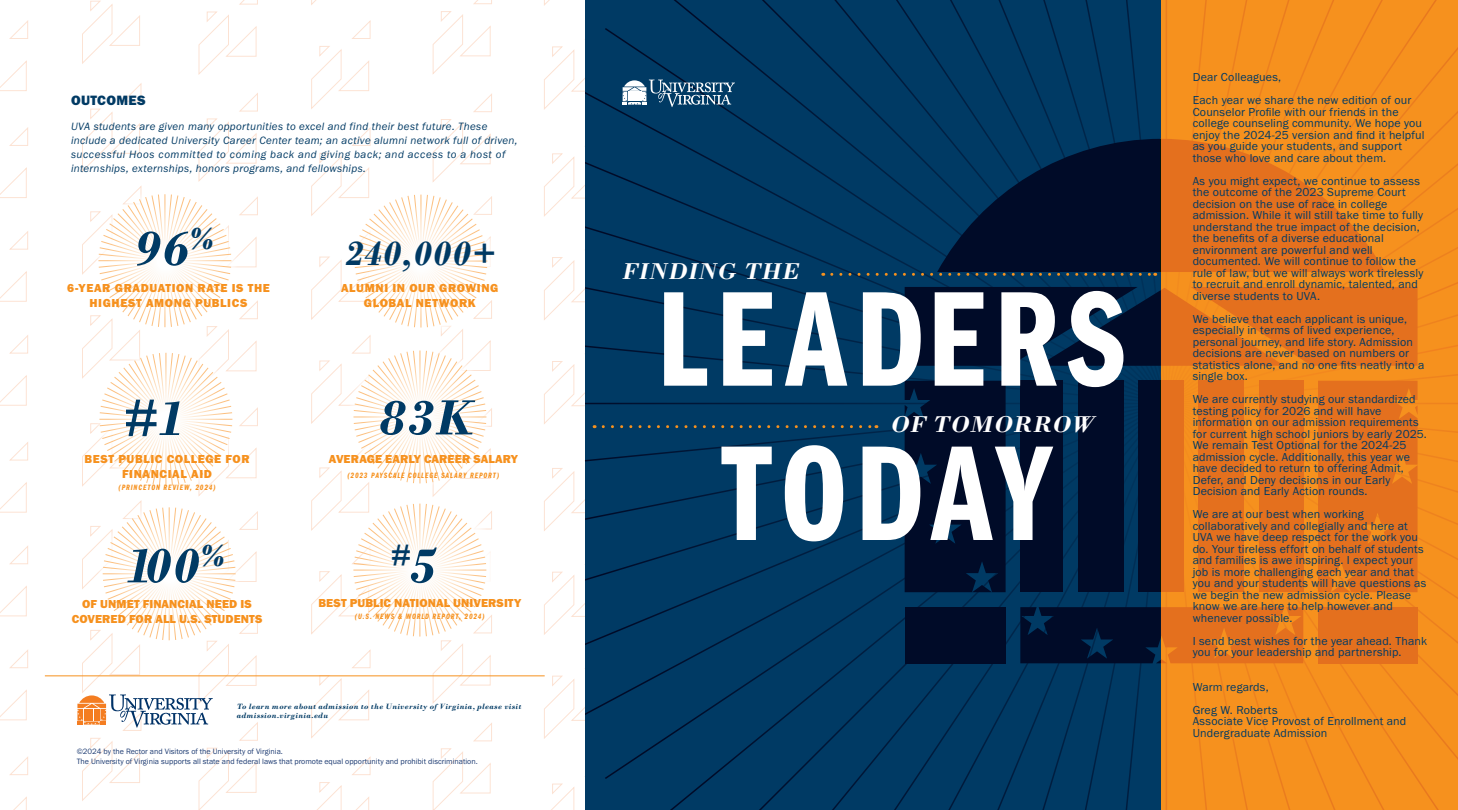
<style>
.page{position:relative;width:1458px;height:810px;background:#fff}
.page>*{position:absolute;margin:0;border:0;box-sizing:border-box;transform-origin:0 0}
.FRANKLIN_HEAVY_SMALL{font:140px "Franklin Gothic URW Com Dem";letter-spacing:.065em;color:#fff}
.FRANKLIN_HEAVY_BIG{font:italic 700 52px "Bodoni";letter-spacing:.05em;color:#003a64}
.FRANKLIN_HEAVY_BIG-2{font:italic 700 36px "Bodoni";letter-spacing:.055em;color:#003a64}
.FRANKLIN_HEAVY_BIG-3{font:italic 700 30.3px "Bodoni";color:#003a64}
.FRANKLIN_HEAVY_SMALL-2{font:italic 700 24px "Bodoni";letter-spacing:.03em;color:#fff}
.BODONI{font:14px "Franklin Gothic URW Hea";letter-spacing:.02em;color:#003a64}
.FRANKLIN_BOOK{font:12px/11.5px "Franklin Gothic URW Boo";letter-spacing:.01em;color:#003a64}
.FRANKLIN_DEMI_BIG{font:12px/15px "Franklin Gothic URW Hea";letter-spacing:.055em;color:#f6911e;text-align:center}
.FRANKLIN_DEMI_BIG-2{font:12px "Franklin Gothic URW Hea";letter-spacing:.005em;color:#f6911e}
.FRANKLIN_DEMI_BIG-3{font:12px/15px "Franklin Gothic URW Hea";letter-spacing:.01em;color:#f6911e;text-align:center}
.FRANKLIN_BOOK-2{font:11px/14px "Franklin Gothic URW Boo Ita";letter-spacing:.03em;color:#003a64}
.t1{font:8px "Franklin Gothic URW Boo";color:#1d3b72}
.FRANKLIN_BOOK_SMALL{font:italic 700 8px/9px "Bodoni";letter-spacing:.035em;color:#003a64}
.FRANKLIN_DEMI_BIG-4{font:8px "Franklin Gothic URW Com Dem Ita";letter-spacing:.11em;color:#f6911e}
.s1{font-size:52px}
</style>
<div class="page">
<svg style="left:0;top:60px;width:27px;height:31px"></svg>
<svg style="left:9px;top:20px;width:19px;height:19px"></svg>
<svg style="left:0;top:167px;width:27px;height:31px"></svg>
<svg style="left:9px;top:127px;width:19px;height:19px"></svg>
<svg style="left:239px;top:0;width:19px;height:5px"></svg>
<svg style="left:198px;top:11px;width:59px;height:64px"></svg>
<svg style="left:82px;top:1px;width:58px;height:63px"></svg>
<svg style="left:311px;top:0;width:6px;height:5px"></svg>
<svg style="left:352px;top:20px;width:19px;height:19px"></svg>
<svg style="left:311px;top:46px;width:58px;height:63px"></svg>
<svg style="left:544px;top:0;width:6px;height:6px"></svg>
<svg style="left:544px;top:46px;width:41px;height:64px"></svg>
<svg style="left:544px;top:153px;width:41px;height:64px"></svg>
<svg style="left:473px;top:0;width:19px;height:4px"></svg>
<svg style="left:432px;top:11px;width:59px;height:63px"></svg>
<svg style="left:473px;top:93px;width:19px;height:19px"></svg>
<svg style="left:0;top:271px;width:27px;height:31px"></svg>
<svg style="left:9px;top:231px;width:19px;height:19px"></svg>
<svg style="left:0;top:375px;width:27px;height:31px"></svg>
<svg style="left:9px;top:335px;width:19px;height:19px"></svg>
<svg style="left:0;top:482px;width:27px;height:31px"></svg>
<svg style="left:9px;top:442px;width:19px;height:19px"></svg>
<svg style="left:544px;top:257px;width:41px;height:63px"></svg>
<svg style="left:544px;top:361px;width:41px;height:63px"></svg>
<svg style="left:544px;top:468px;width:41px;height:63px"></svg>
<svg style="left:0;top:586px;width:27px;height:30px"></svg>
<svg style="left:9px;top:546px;width:19px;height:18px"></svg>
<svg style="left:0;top:690px;width:27px;height:30px"></svg>
<svg style="left:9px;top:650px;width:19px;height:18px"></svg>
<svg style="left:13px;top:796px;width:14px;height:14px"></svg>
<svg style="left:9px;top:756px;width:19px;height:19px"></svg>
<svg style="left:352px;top:756px;width:19px;height:19px"></svg>
<svg style="left:317px;top:782px;width:52px;height:28px"></svg>
<svg style="left:544px;top:572px;width:41px;height:63px"></svg>
<svg style="left:544px;top:676px;width:41px;height:63px"></svg>
<svg style="left:432px;top:748px;width:59px;height:62px"></svg>
<svg style="left:551px;top:784px;width:24px;height:26px"></svg>
<div style="left:1161px;top:0;width:297px;height:810px;background:#f6911e"></div>
<div style="left:1161px;top:143px;width:297px;height:521px;background:#f6911e"></div>
<div style="left:1259px;top:381px;width:44px;height:211px;background:#e4701e"></div>
<div style="left:1161px;top:381px;width:23px;height:211px;background:#e4701e"></div>
<div style="left:1199px;top:381px;width:45px;height:211px;background:#e4701e"></div>
<div style="left:1318px;top:607px;width:100px;height:56px;background:#e4701e"></div>
<div style="left:1318px;top:381px;width:100px;height:211px;background:#e4701e"></div>
<div style="left:585px;top:0;width:576px;height:810px;background:#003a64"></div>
<div style="left:585px;top:143px;width:576px;height:521px;background:#003a64"></div>
<div style="left:1020px;top:381px;width:43px;height:211px;background:#000b28"></div>
<div style="left:1078px;top:381px;width:46px;height:211px;background:#000b28"></div>
<div style="left:1138px;top:381px;width:23px;height:211px;background:#000b28"></div>
<svg style="left:905px;top:287px;width:513px;height:79px;background:#734126"></svg>
<svg style="left:905px;top:381px;width:101px;height:211px;background:#000d2b"></svg>
<div style="left:905px;top:607px;width:101px;height:56px;background:#000b28"></div>
<svg style="left:1020px;top:607px;width:283px;height:56px;background:#734126"></svg>
<svg style="left:623px;top:80px;width:112px;height:27px"></svg>
<svg style="left:832px;top:139px;width:553px;height:137px;background:#5f4636"></svg>
<svg style="left:603px;top:425px;width:274px;height:3px"></svg>
<svg style="left:311px;top:119px;width:181px;height:622px"></svg>
<hr style="left:45px;top:675px;width:500px;height:1px;background:#f6911e">
<svg style="left:77px;top:83px;width:181px;height:727px"></svg>
<p class="BODONI" style="left:71px;top:91px;width:76px">OUTCOMES</p>
<p class="FRANKLIN_BOOK-2" style="left:71px;top:119px;width:448px">UVA students are given many opportunities to excel and find their best future. These include a dedicated University Career Center team; an active alumni network full of driven, successful Hoos committed to coming back and giving back; and access to a host of internships, externships, honors programs, and fellowships.</p>
<p class="FRANKLIN_HEAVY_BIG" style="left:134px;top:217px;width:83px">96<sup>%</sup></p>
<p class="FRANKLIN_HEAVY_BIG-2" style="left:344px;top:232px;width:152px">240,000+</p>
<p class="FRANKLIN_DEMI_BIG" style="left:67px;top:280px;width:204px">6-YEAR GRADUATION RATE IS THE<br>HIGHEST AMONG PUBLICS</p>
<p class="FRANKLIN_DEMI_BIG" style="left:341px;top:280px;width:159px">ALUMNI IN OUR GROWING<br>GLOBAL NETWORK</p>
<p class="FRANKLIN_HEAVY_BIG" style="left:122px;top:387px;width:62px">#1</p>
<p class="FRANKLIN_HEAVY_BIG" style="left:379px;top:387px;width:97px">83K</p>
<p class="FRANKLIN_DEMI_BIG" style="left:84px;top:451px;width:167px">BEST PUBLIC COLLEGE FOR<br>FINANCIAL AID</p>
<p class="FRANKLIN_DEMI_BIG-4" style="left:119px;top:483px;width:99px">(PRINCETON REVIEW, 2024)</p>
<p class="FRANKLIN_DEMI_BIG-2" style="left:329px;top:451px;width:191px">AVERAGE EARLY CAREER SALARY</p>
<p class="FRANKLIN_DEMI_BIG-4" style="left:347px;top:471px;width:153px">(2023 PAYSCALE COLLEGE SALARY REPORT)</p>
<p class="FRANKLIN_HEAVY_BIG" style="left:125px;top:535px;width:102px">100<sup>%</sup></p>
<p class="FRANKLIN_HEAVY_BIG-3" style="left:390px;top:537px;width:46px">#<span class="s1">5</span></p>
<p class="FRANKLIN_DEMI_BIG-3" style="left:72px;top:596px;width:192px">OF UNMET FINANCIAL NEED IS<br>COVERED FOR ALL U.S. STUDENTS</p>
<p class="FRANKLIN_DEMI_BIG-2" style="left:318px;top:596px;width:204px">BEST PUBLIC NATIONAL UNIVERSITY</p>
<p class="FRANKLIN_DEMI_BIG-4" style="left:355px;top:612px;width:131px">(U.S. NEWS &amp; WORLD REPORT, 2024)</p>
<p class="FRANKLIN_BOOK_SMALL" style="left:237px;top:702px;width:286px">To learn more about admission to the University of Virginia, please visit admission.virginia.edu</p>
<p class="t1" style="left:77px;top:747px;width:208px">©2024 by the Rector and Visitors of the University of Virginia.</p>
<p class="t1" style="left:77px;top:756px;width:403px">The University of Virginia supports all state and federal laws that promote equal opportunity and prohibit discrimination.</p>
<p class="FRANKLIN_HEAVY_SMALL-2" style="left:622px;top:257px;width:178px">FINDING THE</p>
<p class="FRANKLIN_HEAVY_SMALL" style="left:657px;top:241px;width:469px">LEADERS</p>
<p class="FRANKLIN_HEAVY_SMALL-2" style="left:890px;top:410px;width:206px">OF TOMORROW</p>
<p class="FRANKLIN_HEAVY_SMALL" style="left:722px;top:396px;width:333px">TODAY</p>
<p class="FRANKLIN_BOOK" style="left:1193px;top:71px;width:90px">Dear Colleagues,</p>
<p class="FRANKLIN_BOOK" style="left:1193px;top:94px;width:233px">Each year we share the new edition of our Counselor Profile with our friends in the college counseling community. We hope you enjoy the 2024-25 version and find it helpful as you guide your students, and support those who love and care about them.</p>
<p class="FRANKLIN_BOOK" style="left:1193px;top:175px;width:232px">As you might expect, we continue to assess the outcome of the 2023 Supreme Court decision on the use of race in college admission. While it will still take time to fully understand the true impact of the decision, the benefits of a diverse educational environment are powerful and well documented. We will continue to follow the rule of law, but we will always work tirelessly to recruit and enroll dynamic, talented, and diverse students to UVA.</p>
<p class="FRANKLIN_BOOK" style="left:1193px;top:313px;width:233px">We believe that each applicant is unique, especially in terms of lived experience, personal journey, and life story. Admission decisions are never based on numbers or statistics alone, and no one fits neatly into a single box.</p>
<p class="FRANKLIN_BOOK" style="left:1193px;top:393px;width:236px">We are currently studying our standardized testing policy for 2026 and will have information on our admission requirements for current high school juniors by early 2025.<br>We remain Test Optional for the 2024-25 admission cycle. Additionally, this year we have decided to return to offering Admit, Defer, and Deny decisions in our Early Decision and Early Action rounds.</p>
<p class="FRANKLIN_BOOK" style="left:1193px;top:508px;width:235px">We are at our best when working collaboratively and collegially and here at UVA we have deep respect for the work you do. Your tireless effort on behalf of students and families is awe inspiring. I expect your job is more challenging each year and that you and your students will have questions as we begin the new admission cycle. Please know we are here to help however and whenever possible.</p>
<p class="FRANKLIN_BOOK" style="left:1193px;top:635px;width:236px">I send best wishes for the year ahead. Thank you for your leadership and partnership.</p>
<p class="FRANKLIN_BOOK" style="left:1193px;top:681px;width:78px">Warm regards,</p>
<p class="FRANKLIN_BOOK" style="left:1193px;top:704px;width:86px">Greg W. Roberts</p>
<p class="FRANKLIN_BOOK" style="left:1193px;top:715px;width:215px">Associate Vice Provost of Enrollment and<br>Undergraduate Admission</p>
</div>
